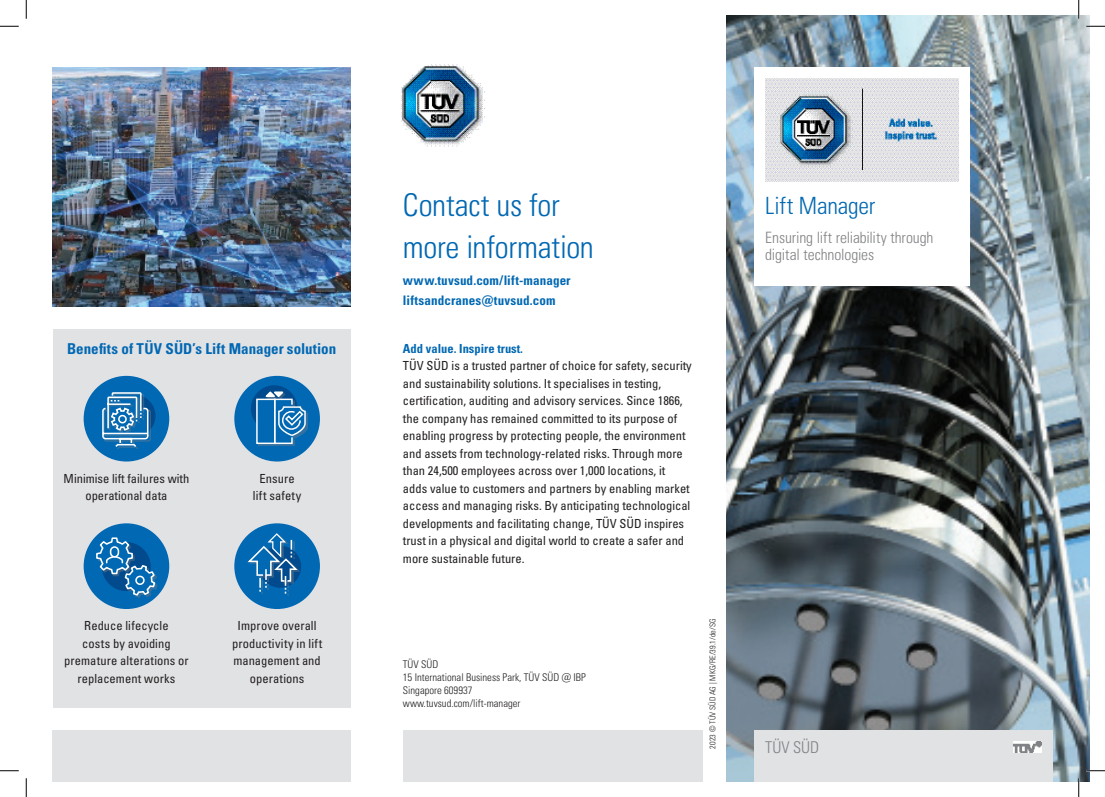
<style>
.page{position:relative;width:1105px;height:797px;background:#fff}
.page>*{position:absolute;margin:0;border:0;box-sizing:border-box;transform-origin:0 0}
.t1{font:31.25px/42.5px "Univers LTCYR 47 Light Cond";letter-spacing:-.005em;color:#0168b3}
.t2{font:23.75px "Univers LTCYR 47 Light Cond";letter-spacing:-.005em;color:#0168b3}
.t3{font:16.25px "Univers LTCYR 47 Light Cond";color:#808285}
.t4{font:15.62px/17.5px "Univers LTCYR 47 Light Cond";letter-spacing:-.005em;color:#808285}
.t5{font:15px "Univers LTCYR 67 Bold Cond";color:#0168b3}
.t6{font:13.12px "Univers LTCYR 67 Bold Cond";letter-spacing:.005em;color:#0168b3}
._1st_body_copy_parag{font:condensed 12.5px/17.5px "Univers LTCYR 57";color:#231f20;text-align:center}
._1st_body_copy_parag-2{font:condensed 12.5px "Univers LTCYR 57";letter-spacing:.02em;color:#231f20}
.t7{font:10.62px "Univers LTCYR 47 Light Cond";color:#231f20}
.t8{font:8.12px "Univers LTCYR 47 Light Cond";color:#231f20}
.s1{font-family:"Univers LTCYR 67 Bold Cond";font-stretch:normal;color:#0168b3}
</style>
<div class="page">
<div style="left:52px;top:729px;width:299px;height:52px;background:#e1e2e4"></div>
<div style="left:403px;top:729px;width:299px;height:52px;background:#e1e2e4"></div>
<div style="left:53px;top:328px;width:298px;height:379px;background:#e1e2e4"></div>
<img style="left:727px;top:16px;width:362px;height:765px">
<div style="left:754px;top:67px;width:216px;height:219px;background:#fff"></div>
<img style="left:765px;top:78px;width:194px;height:104px">
<div style="left:754px;top:729px;width:299px;height:52px;background:#e1e2e4"></div>
<img style="left:1014px;top:741px;width:27px;height:11px">
<img style="left:401px;top:64px;width:84px;height:83px">
<img style="left:53px;top:67px;width:298px;height:239px">
<div style="left:84px;top:376px;width:85px;height:85px;background:#0168b3;border-radius:50%"></div>
<div style="left:84px;top:523px;width:85px;height:86px;background:#0168b3;border-radius:50%"></div>
<div style="left:234px;top:376px;width:86px;height:85px;background:#0168b3;border-radius:50%"></div>
<div style="left:234px;top:523px;width:86px;height:86px;background:#0168b3;border-radius:50%"></div>
<div style="left:249px;top:535px;width:51px;height:60px;background:#808285;opacity:.4"></div>
<svg style="left:246px;top:532px;width:53px;height:61px"></svg>
<svg style="left:102px;top:392px;width:53px;height:56px"></svg>
<div style="left:98px;top:539px;width:59px;height:58px;background:#808285;opacity:.4"></div>
<svg style="left:95px;top:536px;width:61px;height:60px"></svg>
<div style="left:251px;top:385px;width:46px;height:47px;background:#004a8d;border-radius:50%"></div>
<div style="left:258px;top:393px;width:50px;height:53px;background:#808285;opacity:.4"></div>
<div style="left:256px;top:398px;width:19px;height:46px;background:#0168b3;border:1px solid #fff"></div>
<svg style="left:264px;top:391px;width:42px;height:54px"></svg>
<svg style="left:0;top:25px;width:19px;height:2px"></svg>
<svg style="left:1086px;top:25px;width:19px;height:2px"></svg>
<svg style="left:0;top:770px;width:19px;height:1px"></svg>
<svg style="left:1086px;top:770px;width:19px;height:1px"></svg>
<svg style="left:25px;top:0;width:2px;height:19px"></svg>
<svg style="left:25px;top:778px;width:2px;height:19px"></svg>
<svg style="left:1078px;top:0;width:1px;height:19px"></svg>
<svg style="left:1078px;top:778px;width:1px;height:19px"></svg>
<p class="t5" style="left:67px;top:339px;width:271px">Benefits of TÜV SÜD’s Lift Manager solution</p>
<p class="_1st_body_copy_parag" style="left:64px;top:469px;width:127px">Minimise lift failures with operational data</p>
<p class="_1st_body_copy_parag" style="left:259px;top:469px;width:37px">Ensure</p>
<p class="_1st_body_copy_parag-2" style="left:253px;top:488px;width:50px">lift safety</p>
<p class="_1st_body_copy_parag" style="left:64px;top:616px;width:126px">Reduce lifecycle<br>costs by avoiding premature alterations or replacement works</p>
<p class="_1st_body_copy_parag" style="left:232px;top:616px;width:92px">Improve overall productivity in lift management and operations</p>
<p class="t1" style="left:403px;top:182px;width:192px">Contact us for more information</p>
<p class="t6" style="left:403px;top:272px;width:169px">www.tuvsud.com/lift-manager</p>
<p class="t6" style="left:403px;top:292px;width:154px">liftsandcranes@tuvsud.com</p>
<p class="_1st_body_copy_parag" style="left:403px;top:339px;width:290px;text-align:left"><span class="s1">Add value. Inspire trust.<br></span>TÜV SÜD is a trusted partner of choice for safety, security and sustainability solutions. It specialises in testing, certification, auditing and advisory services. Since 1866, the company has remained committed to its purpose of enabling progress by protecting people, the environment and assets from technology-related risks. Through more than 24,500 employees across over 1,000 locations, it adds value to customers and partners by enabling market access and managing risks. By anticipating technological developments and facilitating change, TÜV SÜD inspires trust in a physical and digital world to create a safer and more sustainable future.</p>
<p class="t7" style="left:403px;top:657px;width:37px">TÜV SÜD</p>
<p class="t7" style="left:403px;top:670px;width:184px">15 International Business Park, TÜV SÜD @ IBP</p>
<p class="t7" style="left:403px;top:683px;width:71px">Singapore 609937</p>
<p class="t7" style="left:403px;top:696px;width:119px">www.tuvsud.com/lift-manager</p>
<p class="t8" style="left:707px;top:748px;width:131px;rotate:-90deg">2023 © TÜV SÜD AG | MKG/RE/39.1/de/SG</p>
<p class="t2" style="left:765px;top:190px;width:112px">Lift Manager</p>
<p class="t4" style="left:765px;top:227px;width:170px">Ensuring lift reliability through digital technologies</p>
<p class="t3" style="left:765px;top:735px;width:56px">TÜV SÜD</p>
</div>
